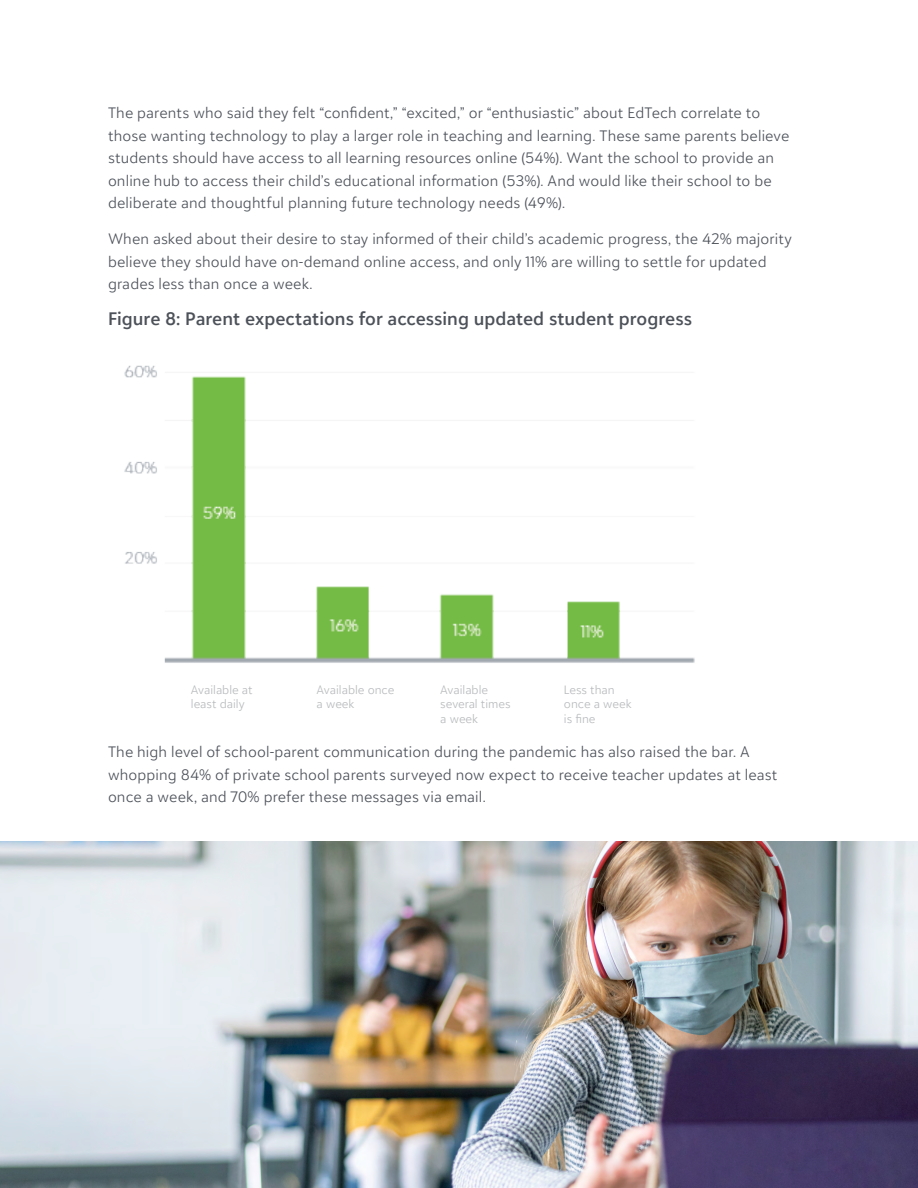
<style>
.page{position:relative;width:918px;height:1188px;background:#fff}
.page>*{position:absolute;margin:0;border:0;box-sizing:border-box;transform-origin:0 0}
.t1{font:600 18px "Blackbaud Sans";letter-spacing:.005em;color:#4d525a}
.t2{font:300 15px/22.5px "Blackbaud Sans";letter-spacing:.01em;color:#4d525a}
.t3{font:300 12px/14.4px "Blackbaud Sans";color:#b8babd}
</style>
<div class="page">
<img style="left:0;top:842px;width:918px;height:346px">
<img style="left:124px;top:365px;width:571px;height:298px">
<p class="t2" style="left:108px;top:102px;width:683px">The parents who said they felt “confident,” “excited,” or “enthusiastic” about EdTech correlate to those wanting technology to play a larger role in teaching and learning. These same parents believe students should have access to all learning resources online (54%). Want the school to provide an online hub to access their child’s educational information (53%). And would like their school to be deliberate and thoughtful planning future technology needs (49%).</p>
<p class="t2" style="left:108px;top:228px;width:686px">When asked about their desire to stay informed of their child’s academic progress, the 42% majority believe they should have on-demand online access, and only 11% are willing to settle for updated grades less than once a week.</p>
<p class="t1" style="left:108px;top:308px;width:585px">Figure 8: Parent expectations for accessing updated student progress</p>
<p class="t3" style="left:191px;top:682px;width:63px">Available at least daily</p>
<p class="t3" style="left:317px;top:682px;width:79px">Available once a week</p>
<p class="t3" style="left:440px;top:682px;width:72px">Available several times a week</p>
<p class="t3" style="left:564px;top:682px;width:69px">Less than once a week is fine</p>
<p class="t2" style="left:108px;top:741px;width:671px">The high level of school-parent communication during the pandemic has also raised the bar. A whopping 84% of private school parents surveyed now expect to receive teacher updates at least once a week, and 70% prefer these messages via email.</p>
</div>
